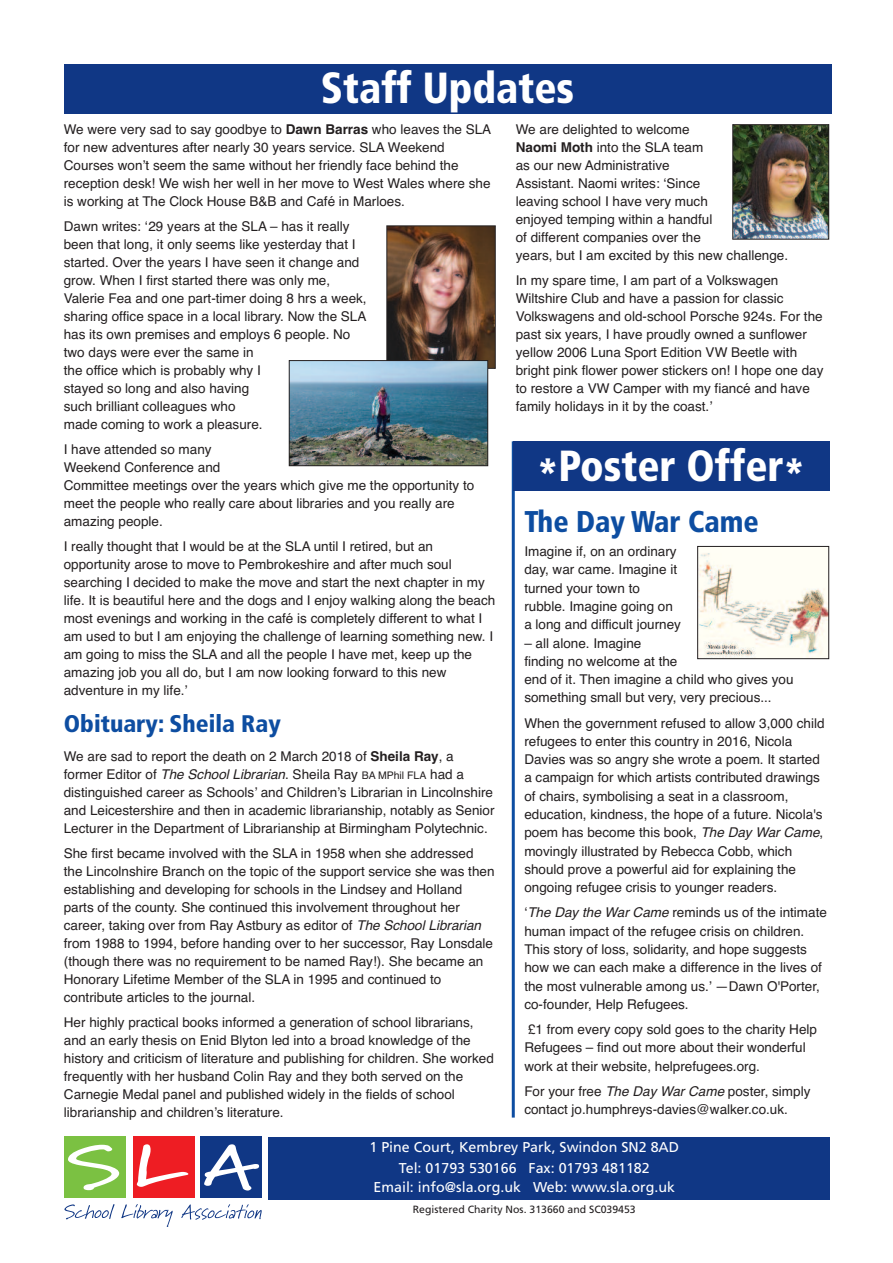
<style>
.page{position:relative;width:893px;height:1263px;background:#fff}
.page>*{position:absolute;margin:0;border:0;box-sizing:border-box;transform-origin:0 0}
.t1{font:900 condensed 43.5px "Frutiger";color:#fff;scale:.95 1}
.t2{font:900 condensed 30px "Frutiger";color:#0d4da1;scale:.95 1}
.t3{font:900 condensed 24px "Frutiger";color:#0d4da1}
.t4{font:14.25px/19.8px "Frutiger";color:#fff;text-align:center}
.t5{font:13.5px/18px "Helvetica";color:#231f20}
.t6{font:10.5px "Frutiger";color:#231f20}
.s1{font-weight:700}
.s2{font-style:italic}
.s3{font-size:10.5px}
</style>
<div class="page">
<div style="left:268px;top:1137px;width:561px;height:62px;background:#103785"></div>
<div style="left:64px;top:1136px;width:62px;height:62px;background:#7bc142"></div>
<div style="left:133px;top:1136px;width:61px;height:62px;background:#ee1d23"></div>
<div style="left:200px;top:1136px;width:62px;height:62px;background:#103785"></div>
<svg style="left:64px;top:1204px;width:51px;height:15px"></svg>
<svg style="left:121px;top:1204px;width:52px;height:23px"></svg>
<svg style="left:181px;top:1204px;width:81px;height:16px"></svg>
<svg style="left:68px;top:1145px;width:51px;height:45px"></svg>
<svg style="left:137px;top:1144px;width:51px;height:43px"></svg>
<svg style="left:204px;top:1144px;width:55px;height:46px"></svg>
<div style="left:64px;top:64px;width:767px;height:49px;background:#103785"></div>
<hr style="left:512px;top:441px;width:3px;height:676px;background:#0d4da1">
<div style="left:513px;top:441px;width:316px;height:50px;background:#103785"></div>
<img style="left:699px;top:552px;width:128px;height:105px">
<div style="left:697px;top:546px;width:132px;height:113px;border:1px solid #231f20"></div>
<img style="left:388px;top:227px;width:106px;height:140px">
<div style="left:386px;top:225px;width:110px;height:144px;border:1px solid #231f20"></div>
<img style="left:734px;top:126px;width:93px;height:112px">
<div style="left:732px;top:124px;width:97px;height:116px;border:1px solid #231f20"></div>
<img style="left:291px;top:362px;width:195px;height:102px">
<div style="left:289px;top:360px;width:199px;height:106px;border:1px solid #231f20"></div>
<h1 class="t1" style="left:321px;top:71px;width:268px">Staff Updates</h1>
<p class="t5" style="left:64px;top:121px;width:429px">We were very sad to say goodbye to <span class="s1">Dawn Barras</span> who leaves the SLA for new adventures after nearly 30 years service. SLA Weekend Courses won’t seem the same without her friendly face behind the reception desk! We wish her well in her move to West Wales where she is working at The Clock House B&amp;B and Café in Marloes.</p>
<p class="t5" style="left:64px;top:217px;width:304px">Dawn writes: ‘29 years at the SLA – has it really been that long, it only seems like yesterday that I started. Over the years I have seen it change and grow. When I first started there was only me, Valerie Fea and one part-timer doing 8 hrs a week, sharing office space in a local library. Now the SLA has its own premises and employs 6 people. No two days were ever the same in<br>the office which is probably why I<br>stayed so long and also having<br>such brilliant colleagues who<br>made coming to work a pleasure.</p>
<p class="t5" style="left:64px;top:440px;width:412px">I have attended so many<br>Weekend Conference and<br>Committee meetings over the years which give me the opportunity to meet the people who really care about libraries and you really are amazing people.</p>
<p class="t5" style="left:64px;top:537px;width:433px">I really thought that I would be at the SLA until I retired, but an opportunity arose to move to Pembrokeshire and after much soul searching I decided to make the move and start the next chapter in my life. It is beautiful here and the dogs and I enjoy walking along the beach most evenings and working in the café is completely different to what I am used to but I am enjoying the challenge of learning something new. I am going to miss the SLA and all the people I have met, keep up the amazing job you all do, but I am now looking forward to this new adventure in my life.’</p>
<h3 class="t3" style="left:64px;top:714px;width:219px">Obituary: Sheila Ray</h3>
<p class="t5" style="left:64px;top:747px;width:432px">We are sad to report the death on 2 March 2018 of <span class="s1">Sheila Ray</span>, a former Editor of <span class="s2">The School Librarian</span>. Sheila Ray <span class="s3">BA MPhil FLA</span> had a distinguished career as Schools’ and Children’s Librarian in Lincolnshire and Leicestershire and then in academic librarianship, notably as Senior Lecturer in the Department of Librarianship at Birmingham Polytechnic.</p>
<p class="t5" style="left:64px;top:844px;width:432px">She first became involved with the SLA in 1958 when she addressed the Lincolnshire Branch on the topic of the support service she was then establishing and developing for schools in the Lindsey and Holland parts of the county. She continued this involvement throughout her career, taking over from Ray Astbury as editor of <span class="s2">The School Librarian </span>from 1988 to 1994, before handing over to her successor, Ray Lonsdale (though there was no requirement to be named Ray!). She became an Honorary Lifetime Member of the SLA in 1995 and continued to contribute articles to the journal.</p>
<p class="t5" style="left:64px;top:1013px;width:432px">Her highly practical books informed a generation of school librarians, and an early thesis on Enid Blyton led into a broad knowledge of the history and criticism of literature and publishing for children. She worked frequently with her husband Colin Ray and they both served on the Carnegie Medal panel and published widely in the fields of school librarianship and children’s literature.</p>
<p class="t5" style="left:516px;top:121px;width:274px">We are delighted to welcome<br><span class="s1">Naomi Moth</span> into the SLA team<br>as our new Administrative<br>Assistant. Naomi writes: ‘Since<br>leaving school I have very much<br>enjoyed temping within a handful<br>of different companies over the<br>years, but I am excited by this new challenge.</p>
<p class="t5" style="left:516px;top:271px;width:309px">In my spare time, I am part of a Volkswagen Wiltshire Club and have a passion for classic Volkswagens and old-school Porsche 924s. For the past six years, I have proudly owned a sunflower yellow 2006 Luna Sport Edition VW Beetle with bright pink flower power stickers on! I hope one day to restore a VW Camper with my fiancé and have family holidays in it by the coast.’</p>
<h1 class="t1" style="left:537px;top:448px;width:284px">*Poster Offer*</h1>
<h2 class="t2" style="left:524px;top:510px;width:248px">The Day War Came</h2>
<p class="t5" style="left:524px;top:542px;width:158px">Imagine if, on an ordinary day, war came. Imagine it turned your town to rubble. Imagine going on a long and difficult journey</p>
<p class="t5" style="left:524px;top:634px;width:271px">– all alone. Imagine<br>finding no welcome at the<br>end of it. Then imagine a child who gives you something small but very, very precious...</p>
<p class="t5" style="left:524px;top:714px;width:302px">When the government refused to allow 3,000 child refugees to enter this country in 2016, Nicola Davies was so angry she wrote a poem. It started a campaign for which artists contributed drawings of chairs, symbolising a seat in a classroom, education, kindness, the hope of a future. Nicola's poem has become this book, <span class="s2">The Day War Came</span>, movingly illustrated by Rebecca Cobb, which should prove a powerful aid for explaining the ongoing refugee crisis to younger readers.</p>
<p class="t5" style="left:524px;top:903px;width:304px">‘<span class="s2">The Day the War Came</span> reminds us of the intimate human impact of the refugee crisis on children.<br>This story of loss, solidarity, and hope suggests how we can each make a difference in the lives of the most vulnerable among us.’ —Dawn O'Porter, co-founder, Help Refugees.</p>
<p class="t5" style="left:524px;top:1020px;width:294px">£1 from every copy sold goes to the charity Help<br>Refugees – find out more about their wonderful work at their website, helprefugees.org.</p>
<p class="t5" style="left:524px;top:1082px;width:288px">For your free <span class="s2">The Day War Came</span> poster, simply contact jo.humphreys-davies@walker.co.uk.</p>
<p class="t4" style="left:369px;top:1139px;width:311px">1 Pine Court, Kembrey Park, Swindon SN2 8AD<br>Tel: 01793 530166 Fax: 01793 481182<br>Email: info@sla.org.uk Web: www.sla.org.uk</p>
<p class="t6" style="left:413px;top:1205px;width:224px">Registered Charity Nos. 313660 and SC039453</p>
</div>
